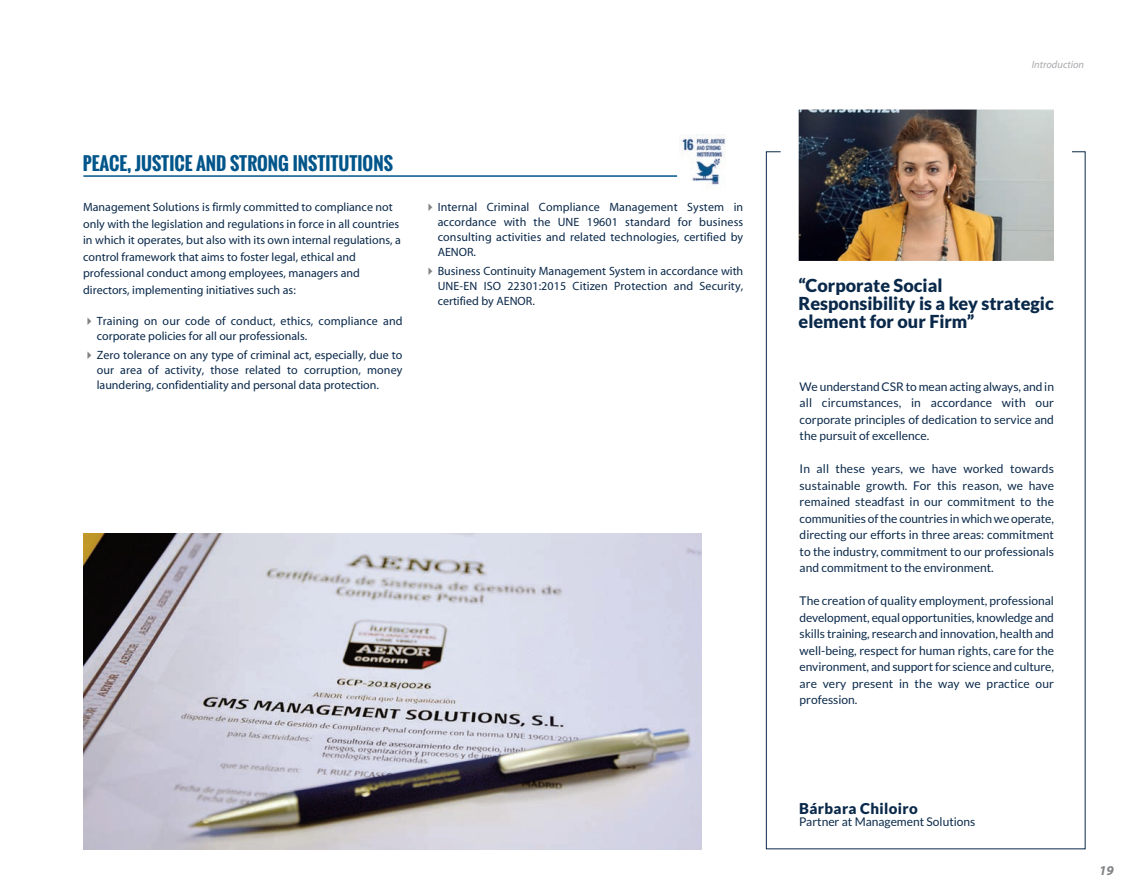
<style>
.page{position:relative;width:1148px;height:893px;background:#fff}
.page>*{position:absolute;margin:0;border:0;box-sizing:border-box;transform-origin:0 0}
.t1{font:900 18px/18px "Lato";color:#0a294a}
.t2{font:700 18px "Oswald";color:#01558a}
.t3{font:900 15px "Lato";letter-spacing:.025em;color:#0a294a}
.t4{font:italic 700 13.5px "Myriad";color:#808285}
.t5{font:12px/15px "Myriad";color:#0a294a;text-align:justify}
.t6{font:12px/16.5px "Lato";color:#0a294a;text-align:justify}
.t7{font:italic 10.5px "Myriad";color:#a8a9ad}
.s1{color:#808285}
</style>
<div class="page">
<img style="left:84px;top:533px;width:617px;height:316px">
<img style="left:679px;top:134px;width:47px;height:55px">
<hr style="left:83px;top:175px;width:594px;height:2px;background:#01558a">
<img style="left:800px;top:110px;width:253px;height:150px">
<h1 class="t2" style="left:83px;top:155px;width:312px">PEACE, JUSTICE AND STRONG INSTITUTIONS</h1>
<p class="t5" style="left:83px;top:199px;width:319px;line-height:16.5px;text-align:left">Management Solutions is firmly committed to compliance not only with the legislation and regulations in force in all countries in which it operates, but also with its own internal regulations, a control framework that aims to foster legal, ethical and professional conduct among employees, managers and directors, implementing initiatives such as:</p>
<p class="t5" style="left:97px;top:314px;width:307px;text-indent:-14px"><span class="s1">✔</span>Training on our code of conduct, ethics, compliance and corporate policies for all our professionals.</p>
<p class="t5" style="left:97px;top:348px;width:307px;text-indent:-14px"><span class="s1">✔</span>Zero tolerance on any type of criminal act, especially, due to our area of activity, those related to corruption, money laundering, confidentiality and personal data protection.</p>
<p class="t5" style="left:438px;top:200px;width:307px;text-indent:-14px"><span class="s1">✔</span>Internal Criminal Compliance Management System in accordance with the UNE 19601 standard for business consulting activities and related technologies, certified by AENOR.</p>
<p class="t5" style="left:438px;top:264px;width:307px;text-indent:-14px"><span class="s1">✔</span>Business Continuity Management System in accordance with UNE-EN ISO 22301:2015 Citizen Protection and Security, certified by AENOR.</p>
<p class="t7" style="left:1032px;top:59px;width:54px">Introduction</p>
<h1 class="t1" style="left:798px;top:277px;width:257px">“Corporate Social<br>Responsibility is a key strategic element for our Firm”</h1>
<p class="t6" style="left:799px;top:378px;width:256px">We understand CSR to mean acting always, and in all circumstances, in accordance with our corporate principles of dedication to service and the pursuit of excellence.</p>
<p class="t6" style="left:799px;top:461px;width:256px">In all these years, we have worked towards sustainable growth. For this reason, we have remained steadfast in our commitment to the communities of the countries in which we operate, directing our efforts in three areas: commitment to the industry, commitment to our professionals and commitment to the environment.</p>
<p class="t6" style="left:799px;top:593px;width:256px">The creation of quality employment, professional development, equal opportunities, knowledge and skills training, research and innovation, health and well-being, respect for human rights, care for the environment, and support for science and culture, are very present in the way we practice our profession.</p>
<p class="t3" style="left:799px;top:800px;width:120px">Bárbara Chiloiro</p>
<p class="t6" style="left:799px;top:813px;width:178px">Partner at Management Solutions</p>
<p class="t4" style="left:1099px;top:863px;width:16px">19</p>
</div>
